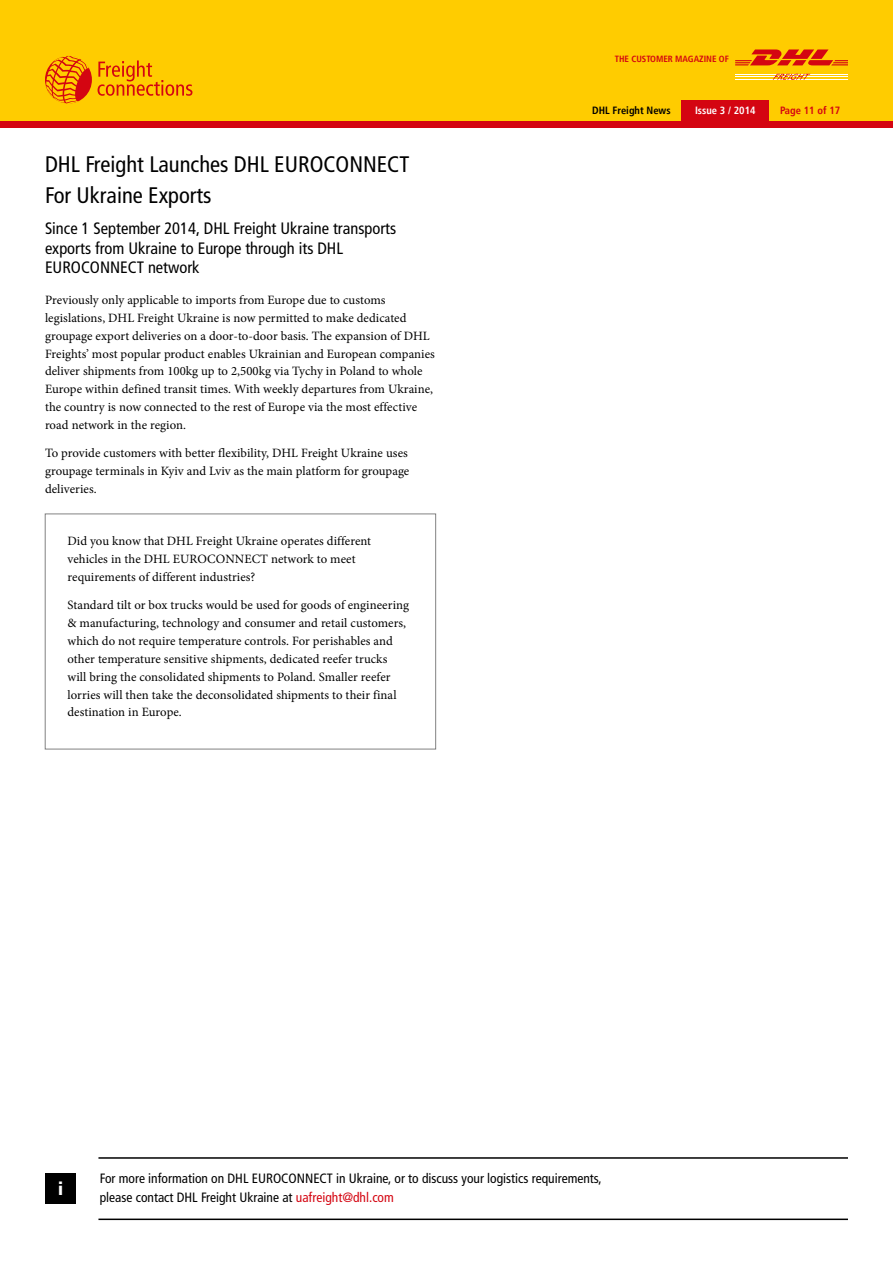
<style>
.page{position:relative;width:893px;height:1263px;background:#fff}
.page>*{position:absolute;margin:0;border:0;box-sizing:border-box;transform-origin:0 0}
.t1{font:condensed 22.5px/31.5px "Frutiger LT";color:#000}
.t2{font:900 condensed 18px "Frutiger LT";color:#fff}
.t3{font:condensed 16.5px/19.8px "Frutiger LT";color:#000}
.t4{font:condensed 13.5px/19.5px "Frutiger LT";color:#000}
.t5{font:12.75px/17.9px "Minion Pro";letter-spacing:.005em;color:#000}
.t6{font:700 condensed 10.5px "Frutiger LT";color:#000}
.t7{font:700 condensed 10.5px "Frutiger LT";color:#fff}
.t8{font:700 condensed 10.5px "Frutiger LT";color:#d40511}
.t9{font:700 condensed 9px "Frutiger LT";color:#d40511}
.s1{color:#d40511}
</style>
<div class="page">
<div style="left:0;top:0;width:893px;height:127px;background:#d40511"></div>
<div style="left:0;top:0;width:893px;height:121px;background:#fc0"></div>
<div style="left:681px;top:100px;width:88px;height:21px;background:#d40511"></div>
<svg style="left:98px;top:60px;width:94px;height:36px"></svg>
<svg style="left:46px;top:55px;width:44px;height:49px"></svg>
<hr style="left:735px;top:74px;width:113px;height:1px;background:#fff">
<hr style="left:735px;top:76px;width:113px;height:1px;background:#fff">
<hr style="left:735px;top:79px;width:113px;height:1px;background:#fff">
<svg style="left:773px;top:74px;width:37px;height:6px"></svg>
<svg style="left:735px;top:49px;width:113px;height:16px"></svg>
<hr style="left:98px;top:1157px;width:750px;height:2px;background:#000">
<hr style="left:98px;top:1218px;width:750px;height:2px;background:#000">
<div style="left:45px;top:1173px;width:31px;height:31px;background:#000"></div>
<p class="t9" style="left:615px;top:54px;width:116px">THE CUSTOMER MAGAZINE OF</p>
<h1 class="t1" style="left:45px;top:149px;width:366px">DHL Freight Launches DHL EUROCONNECT<br>For Ukraine Exports</h1>
<p class="t3" style="left:45px;top:218px;width:353px">Since 1 September 2014, DHL Freight Ukraine transports exports from Ukraine to Europe through its DHL<br>EUROCONNECT network</p>
<p class="t5" style="left:45px;top:291px;width:391px">Previously only applicable to imports from Europe due to customs legislations, DHL Freight Ukraine is now permitted to make dedicated groupage export deliveries on a door-to-door basis. The expansion of DHL Freights’ most popular product enables Ukrainian and European companies deliver shipments from 100kg up to 2,500kg via Tychy in Poland to whole Europe within defined transit times. With weekly departures from Ukraine, the country is now connected to the rest of Europe via the most effective road network in the region.</p>
<p class="t5" style="left:45px;top:444px;width:366px;text-align:justify">To provide customers with better flexibility, DHL Freight Ukraine uses groupage terminals in Kyiv and Lviv as the main platform for groupage deliveries.</p>
<p class="t5" style="left:68px;top:532px;width:305px">Did you know that DHL Freight Ukraine operates different vehicles in the DHL EUROCONNECT network to meet requirements of different industries?</p>
<p class="t5" style="left:68px;top:596px;width:343px">Standard tilt or box trucks would be used for goods of engineering &amp; manufacturing, technology and consumer and retail customers, which do not require temperature controls. For perishables and other temperature sensitive shipments, dedicated reefer trucks will bring the consolidated shipments to Poland. Smaller reefer lorries will then take the deconsolidated shipments to their final destination in Europe.</p>
<p class="t6" style="left:592px;top:104px;width:80px">DHL FREIGHT NEWS</p>
<p class="t7" style="left:695px;top:104px;width:62px">ISSUE 3 / 2014</p>
<p class="t8" style="left:780px;top:104px;width:62px">PAGE 11 OF 17</p>
<h2 class="t2" style="left:58px;top:1178px;width:7px">i</h2>
<p class="t4" style="left:100px;top:1168px;width:503px">For more information on DHL EUROCONNECT in Ukraine, or to discuss your logistics requirements, please contact DHL Freight Ukraine at <span class="s1">uafreight@dhl.com</span></p>
</div>
